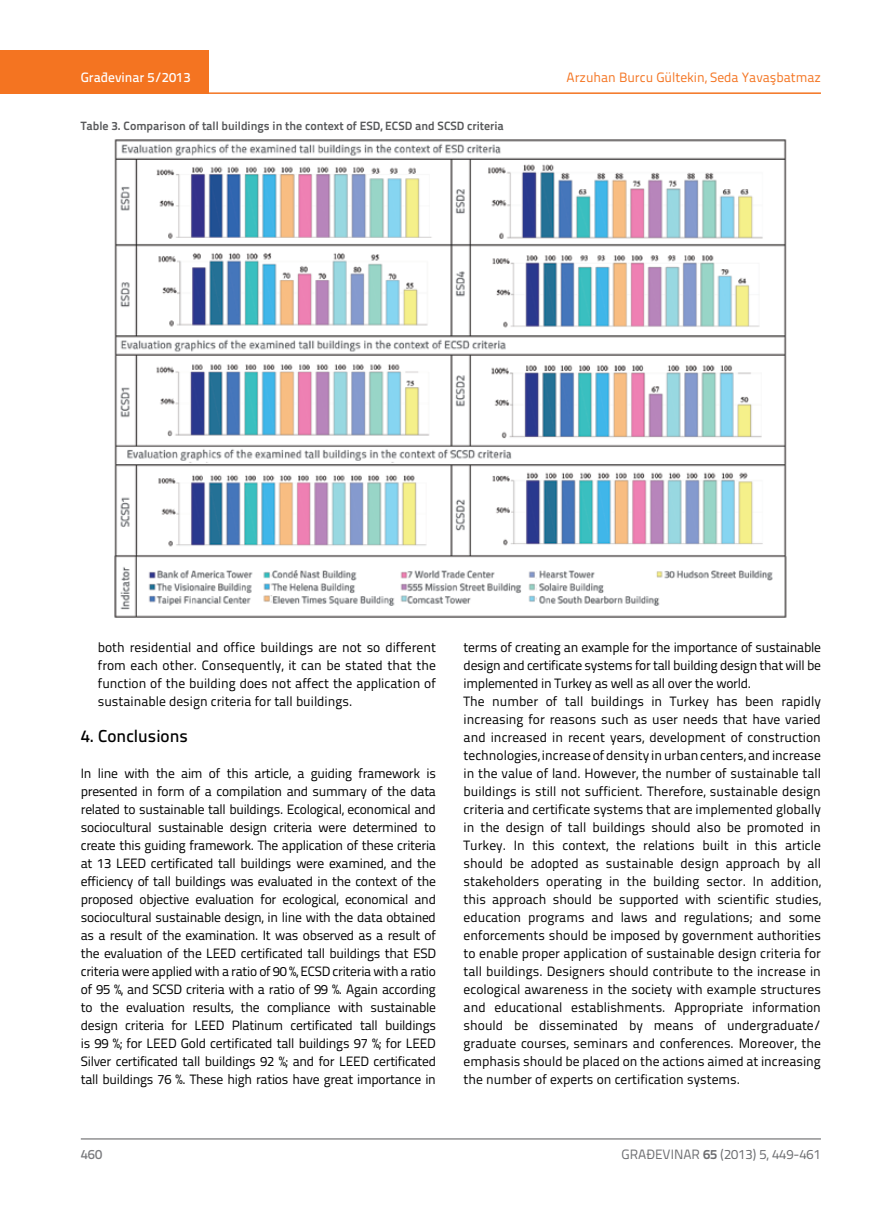
<style>
.page{position:relative;width:872px;height:1212px;background:#fff}
.page>*{position:absolute;margin:0;border:0;box-sizing:border-box;transform-origin:0 0}
.t1{font:500 17.25px "Titillium Text 22 L";color:#000}
.t2{font:13.5px/18px "Titillium Text 22 L";color:#000;text-align:justify}
.t3{font:13.5px "Titillium Text 22 L";color:#f47421}
.t4{font:13.5px "Titillium Text 22 L";color:#6d6e71}
.t5{font:500 13.5px "Titillium Text 22 L";color:#fff}
.t6{font:500 13.5px "Titillium Text 22 L";color:#797a7d}
.t7{font:700 12px "Titillium Text 22 L";color:#58595b}
.s1{font-weight:700}
</style>
<div class="page">
<div style="left:0;top:50px;width:208px;height:44px;background:#f47421"></div>
<hr style="left:0;top:92px;width:821px;height:2px;background:#f47421">
<hr style="left:81px;top:1139px;width:740px;height:1px;background:#58595b">
<img style="left:114px;top:139px;width:673px;height:479px">
<p class="t5" style="left:81px;top:67px;width:111px">Građevinar 5/2013</p>
<p class="t7" style="left:81px;top:116px;width:424px">Table 3. Comparison of tall buildings in the context of ESD, ECSD and SCSD criteria</p>
<p class="t3" style="left:566px;top:68px;width:256px">Arzuhan Burcu Gültekin, Seda Yavaşbatmaz</p>
<p class="t2" style="left:98px;top:637px;width:340px">both residential and office buildings are not so different from each other. Consequently, it can be stated that the function of the building does not affect the application of sustainable design criteria for tall buildings.</p>
<p class="t1" style="left:81px;top:723px;width:109px">4. Conclusions</p>
<p class="t2" style="left:81px;top:764px;width:357px">In line with the aim of this article, a guiding framework is presented in form of a compilation and summary of the data related to sustainable tall buildings. Ecological, economical and sociocultural sustainable design criteria were determined to create this guiding framework. The application of these criteria at 13 LEED certificated tall buildings were examined, and the efficiency of tall buildings was evaluated in the context of the proposed objective evaluation for ecological, economical and sociocultural sustainable design, in line with the data obtained as a result of the examination. It was observed as a result of the evaluation of the LEED certificated tall buildings that ESD criteria were applied with a ratio of 90 %, ECSD criteria with a ratio of 95 %, and SCSD criteria with a ratio of 99 %. Again according to the evaluation results, the compliance with sustainable design criteria for LEED Platinum certificated tall buildings is 99 %; for LEED Gold certificated tall buildings 97 %; for LEED Silver certificated tall buildings 92 %; and for LEED certificated tall buildings 76 %. These high ratios have great importance in</p>
<p class="t2" style="left:463px;top:637px;width:359px;text-align:left">terms of creating an example for the importance of sustainable design and certificate systems for tall building design that will be implemented in Turkey as well as all over the world.<br>The number of tall buildings in Turkey has been rapidly increasing for reasons such as user needs that have varied and increased in recent years, development of construction technologies, increase of density in urban centers, and increase in the value of land. However, the number of sustainable tall buildings is still not sufficient. Therefore, sustainable design criteria and certificate systems that are implemented globally in the design of tall buildings should also be promoted in Turkey. In this context, the relations built in this article should be adopted as sustainable design approach by all stakeholders operating in the building sector. In addition, this approach should be supported with scientific studies, education programs and laws and regulations; and some enforcements should be imposed by government authorities to enable proper application of sustainable design criteria for tall buildings. Designers should contribute to the increase in ecological awareness in the society with example structures and educational establishments. Appropriate information should be disseminated by means of undergraduate/ graduate courses, seminars and conferences. Moreover, the emphasis should be placed on the actions aimed at increasing the number of experts on certification systems.</p>
<p class="t6" style="left:81px;top:1144px;width:23px">460</p>
<p class="t4" style="left:621px;top:1144px;width:201px">GRAĐEVINAR <span class="s1">65</span> (2013) 5, 449-461</p>
</div>
